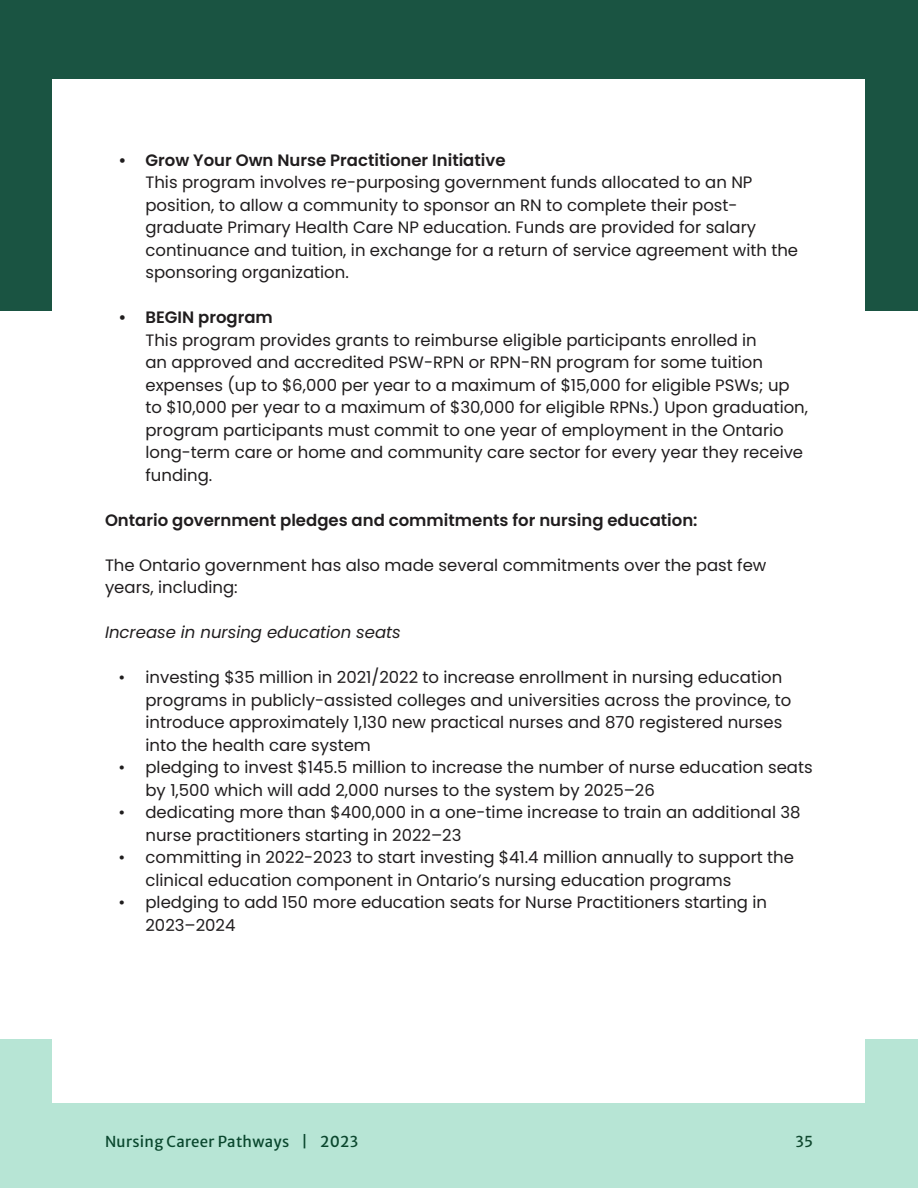
<style>
.page{position:relative;width:918px;height:1188px;background:#fff}
.page>*{position:absolute;margin:0;border:0;box-sizing:border-box;transform-origin:0 0}
.t1{font:16.5px/22.5px "Poppins";color:#201d1e}
.t2{font:600 16.5px "Poppins";color:#201d1e}
.t3{font:italic 16.5px "Poppins";color:#201d1e}
.t4{font:15px "Merriweather Sans";letter-spacing:.02em;color:#0a472e}
.t5{font:15px "Merriweather Sans";color:#0f472e}
</style>
<div class="page">
<div style="left:0;top:1040px;width:918px;height:148px;background:#b7e5d5"></div>
<div style="left:0;top:0;width:918px;height:310px;background:#1a5442"></div>
<div style="left:52px;top:79px;width:814px;height:1023px;background:#fff"></div>
<p class="t2" style="left:119px;top:150px;width:389px">• Grow Your Own Nurse Practitioner Initiative</p>
<p class="t1" style="left:145px;top:171px;width:654px">This program involves re-purposing government funds allocated to an NP position, to allow a community to sponsor an RN to complete their post&shy;graduate Primary Health Care NP education. Funds are provided for salary continuance and tuition, in exchange for a return of service agreement with the sponsoring organization.</p>
<p class="t2" style="left:119px;top:308px;width:156px">• BEGIN program</p>
<p class="t1" style="left:145px;top:329px;width:664px">This program provides grants to reimburse eligible participants enrolled in<br>an approved and accredited PSW-RPN or RPN-RN program for some tuition expenses (up to $6,000 per year to a maximum of $15,000 for eligible PSWs; up to $10,000 per year to a maximum of $30,000 for eligible RPNs.) Upon graduation, program participants must commit to one year of employment in the Ontario long-term care or home and community care sector for every year they receive funding.</p>
<p class="t2" style="left:105px;top:510px;width:594px">Ontario government pledges and commitments for nursing education:</p>
<p class="t1" style="left:105px;top:554px;width:663px">The Ontario government has also made several commitments over the past few</p>
<p class="t1" style="left:105px;top:576px;width:134px">years, including:</p>
<p class="t3" style="left:105px;top:623px;width:297px">Increase in nursing education seats</p>
<p class="t1" style="left:146px;top:666px;width:648px;text-indent:-27px">• investing $35 million in 2021/2022 to increase enrollment in nursing education programs in publicly-assisted colleges and universities across the province, to introduce approximately 1,130 new practical nurses and 870 registered nurses into the health care system</p>
<p class="t1" style="left:146px;top:756px;width:669px;text-indent:-27px">• pledging to invest $145.5 million to increase the number of nurse education seats by 1,500 which will add 2,000 nurses to the system by 2025–26</p>
<p class="t1" style="left:146px;top:801px;width:657px;text-indent:-27px">• dedicating more than $400,000 in a one-time increase to train an additional 38 nurse practitioners starting in 2022–23</p>
<p class="t1" style="left:146px;top:846px;width:650px;text-indent:-27px">• committing in 2022-2023 to start investing $41.4 million annually to support the clinical education component in Ontario’s nursing education programs</p>
<p class="t1" style="left:146px;top:891px;width:623px;text-indent:-27px">• pledging to add 150 more education seats for Nurse Practitioners starting in<br>2023–2024</p>
<p class="t4" style="left:105px;top:1129px;width:255px">Nursing Career Pathways | 2023</p>
<p class="t5" style="left:796px;top:1129px;width:19px">35</p>
</div>
